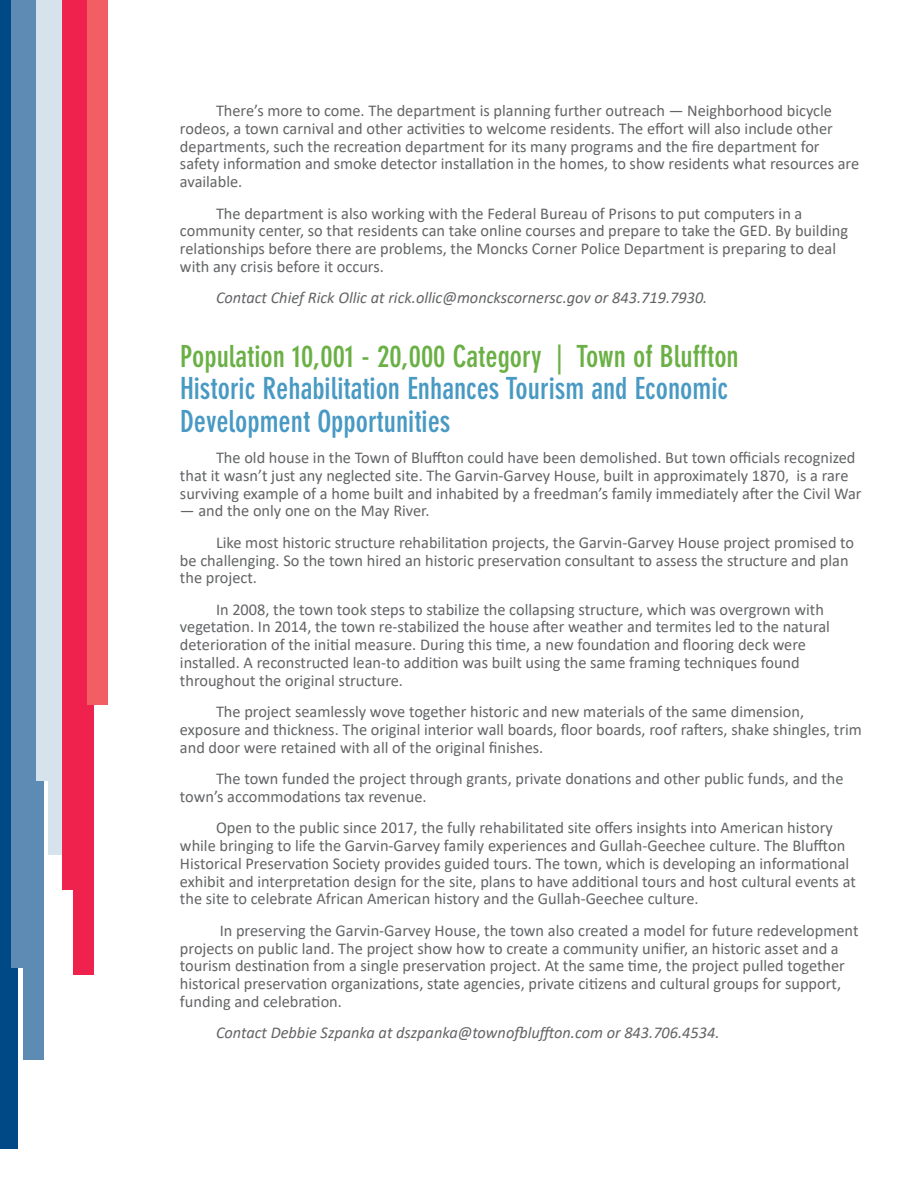
<style>
.page{position:relative;width:918px;height:1188px;background:#fff}
.page>*{position:absolute;margin:0;border:0;box-sizing:border-box;transform-origin:0 0}
.t1{font:700 condensed 30px/32.4px "DIN Neuzeit Grotesk Std";color:#4899c3}
.t2{font:700 condensed 30px "DIN Neuzeit Grotesk Std";color:#6ab045}
.t3{font:16.5px/17.9px "Calibri";color:#636466}
.t4{font:italic 16.5px "Calibri";color:#636466}
</style>
<div class="page">
<div style="left:0;top:0;width:18px;height:1149px;background:#004987"></div>
<div style="left:23px;top:0;width:20px;height:1060px;background:#5d8bb3"></div>
<div style="left:48px;top:0;width:20px;height:855px;background:#d6e2ec"></div>
<div style="left:73px;top:0;width:21px;height:975px;background:#ee224d"></div>
<div style="left:12px;top:0;width:20px;height:968px;background:#5d8bb3"></div>
<div style="left:37px;top:0;width:20px;height:781px;background:#d6e2ec"></div>
<div style="left:62px;top:0;width:20px;height:890px;background:#ee224d"></div>
<div style="left:87px;top:0;width:20px;height:705px;background:#f15f65"></div>
<p class="t3" style="left:180px;top:101px;width:681px;text-indent:36px">There’s more to come. The department is planning further outreach — Neighborhood bicycle rodeos, a town carnival and other activities to welcome residents. The effort will also include other departments, such the recreation department for its many programs and the fire department for safety information and smoke detector installation in the homes, to show residents what resources are available.</p>
<p class="t3" style="left:180px;top:204px;width:670px;text-indent:36px">The department is also working with the Federal Bureau of Prisons to put computers in a community center, so that residents can take online courses and prepare to take the GED. By building relationships before there are problems, the Moncks Corner Police Department is preparing to deal with any crisis before it occurs.</p>
<p class="t4" style="left:216px;top:286px;width:493px">Contact Chief Rick Ollic at rick.ollic@monckscornersc.gov or 843.719.7930.</p>
<h1 class="t2" style="left:180px;top:339px;width:560px">Population 10,001 - 20,000 Category | Town of Bluffton</h1>
<h1 class="t1" style="left:180px;top:373px;width:550px">Historic Rehabilitation Enhances Tourism and Economic<br>Development Opportunities</h1>
<p class="t3" style="left:180px;top:448px;width:683px;text-indent:36px">The old house in the Town of Bluffton could have been demolished. But town officials recognized that it wasn’t just any neglected site. The Garvin-Garvey House, built in approximately 1870, is a rare surviving example of a home built and inhabited by a freedman’s family immediately after the Civil War</p>
<p class="t3" style="left:216px;top:495px;width:640px;line-height:31.3px;text-indent:-36px">— and the only one on the May River.<br>Like most historic structure rehabilitation projects, the Garvin-Garvey House project promised to</p>
<p class="t3" style="left:180px;top:551px;width:670px">be challenging. So the town hired an historic preservation consultant to assess the structure and plan the project.</p>
<p class="t3" style="left:180px;top:600px;width:651px;text-indent:36px">In 2008, the town took steps to stabilize the collapsing structure, which was overgrown with vegetation. In 2014, the town re-stabilized the house after weather and termites led to the natural deterioration of the initial measure. During this time, a new foundation and flooring deck were installed. A reconstructed lean-to addition was built using the same framing techniques found throughout the original structure.</p>
<p class="t3" style="left:180px;top:702px;width:683px;text-indent:36px">The project seamlessly wove together historic and new materials of the same dimension, exposure and thickness. The original interior wall boards, floor boards, roof rafters, shake shingles, trim and door were retained with all of the original finishes.</p>
<p class="t3" style="left:180px;top:769px;width:665px;text-indent:36px">The town funded the project through grants, private donations and other public funds, and the town’s accommodations tax revenue.</p>
<p class="t3" style="left:180px;top:818px;width:677px;text-indent:36px">Open to the public since 2017, the fully rehabilitated site offers insights into American history while bringing to life the Garvin-Garvey family experiences and Gullah-Geechee culture. The Bluffton Historical Preservation Society provides guided tours. The town, which is developing an informational exhibit and interpretation design for the site, plans to have additional tours and host cultural events at the site to celebrate African American history and the Gullah-Geechee culture.</p>
<p class="t3" style="left:180px;top:921px;width:680px;text-indent:40px">In preserving the Garvin-Garvey House, the town also created a model for future redevelopment projects on public land. The project show how to create a community unifier, an historic asset and a tourism destination from a single preservation project. At the same time, the project pulled together historical preservation organizations, state agencies, private citizens and cultural groups for support, funding and celebration.</p>
<p class="t4" style="left:216px;top:1021px;width:505px">Contact Debbie Szpanka at dszpanka@townofbluffton.com or 843.706.4534.</p>
</div>
